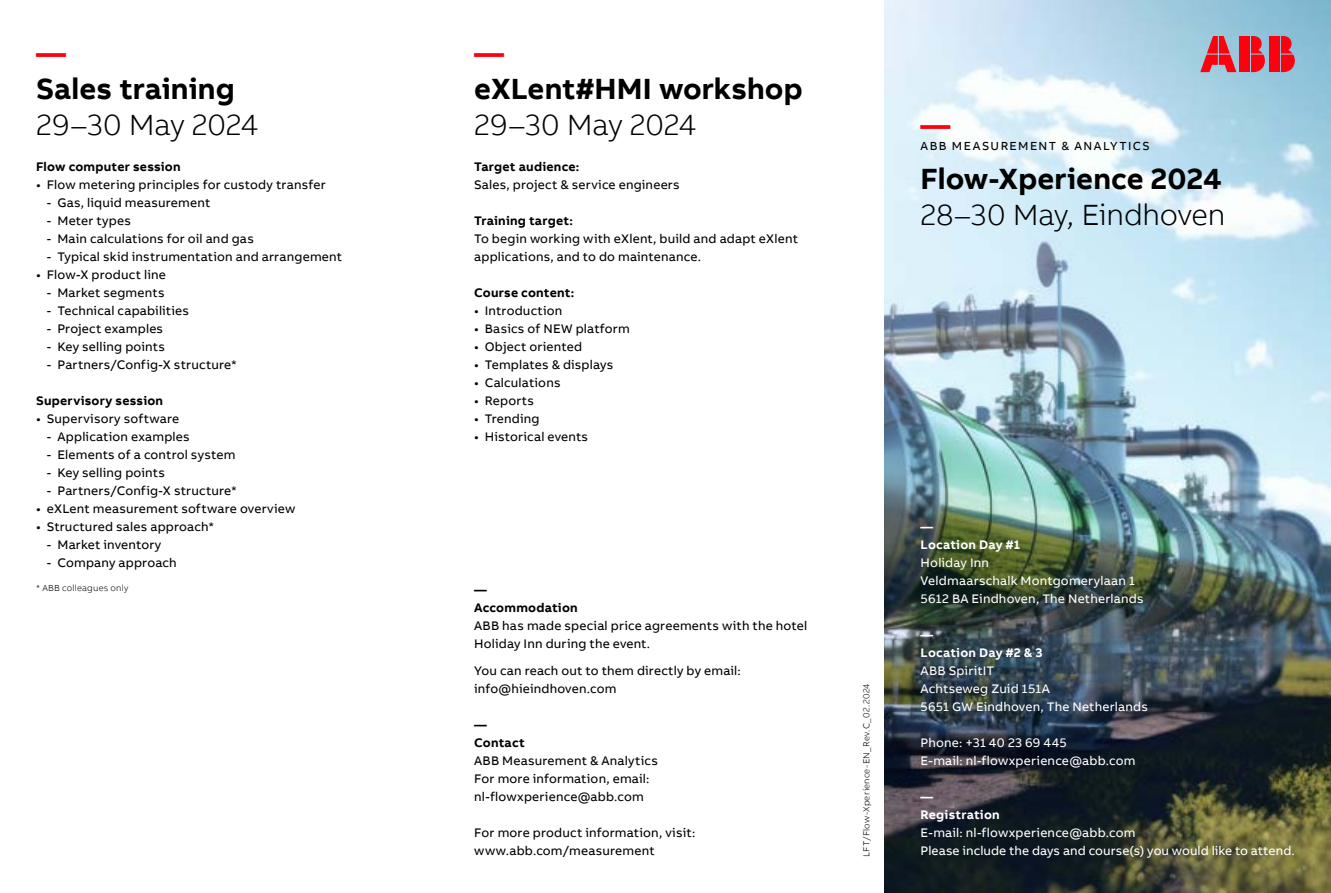
<style>
.page{position:relative;width:1331px;height:893px;background:#fff}
.page>*{position:absolute;margin:0;border:0;box-sizing:border-box;transform-origin:0 0}
.t1{font:700 30px "AB Bvoice";color:#000}
.t2{font:300 30px "AB Bvoice";letter-spacing:-.005em;color:#000}
.t3{font:700 30px "AB Bvoice";color:#ff000f}
.t4{font:12.75px/18px "AB Bvoice";letter-spacing:.015em;color:#000}
.t5{font:12.75px/18px "AB Bvoice";letter-spacing:.015em;color:#fff}
.t6{font:700 12.75px/18px "AB Bvoice";letter-spacing:.02em;color:#000}
.t7{font:700 12.75px/18px "AB Bvoice";letter-spacing:.015em;color:#fff}
.t8{font:12px "AB Bvoice";letter-spacing:.125em;color:#000}
.t9{font:300 9px "AB Bvoice";letter-spacing:.025em;color:#000}
</style>
<div class="page">
<img style="left:884px;top:0;width:447px;height:893px">
<div style="left:1269px;top:36px;width:11px;height:18px;background:#ff000f"></div>
<div style="left:1269px;top:55px;width:11px;height:17px;background:#ff000f"></div>
<svg style="left:1281px;top:36px;width:14px;height:36px"></svg>
<svg style="left:1200px;top:36px;width:36px;height:36px"></svg>
<div style="left:1239px;top:36px;width:11px;height:18px;background:#ff000f"></div>
<div style="left:1239px;top:55px;width:11px;height:17px;background:#ff000f"></div>
<svg style="left:1251px;top:36px;width:14px;height:36px"></svg>
<h1 class="t3" style="left:36px;top:34px;width:31px">—</h1>
<h1 class="t1" style="left:36px;top:70px;width:200px">Sales training</h1>
<h1 class="t2" style="left:36px;top:107px;width:224px">29–30 May 2024</h1>
<p class="t6" style="left:36px;top:158px;width:146px">Flow computer session</p>
<p class="t4" style="left:36px;top:176px;width:291px">• Flow metering principles for custody transfer</p>
<p class="t4" style="left:47px;top:194px;width:165px">- Gas, liquid measurement</p>
<p class="t4" style="left:47px;top:212px;width:86px">- Meter types</p>
<p class="t4" style="left:47px;top:230px;width:209px">- Main calculations for oil and gas</p>
<p class="t4" style="left:47px;top:248px;width:297px">- Typical skid instrumentation and arrangement</p>
<p class="t4" style="left:36px;top:266px;width:131px">• Flow-X product line</p>
<p class="t4" style="left:47px;top:284px;width:119px">- Market segments</p>
<p class="t4" style="left:47px;top:302px;width:144px">- Technical capabilities</p>
<p class="t4" style="left:47px;top:320px;width:118px">- Project examples</p>
<p class="t4" style="left:47px;top:338px;width:120px">- Key selling points</p>
<p class="t4" style="left:47px;top:356px;width:192px">- Partners/Config-X structure*</p>
<p class="t6" style="left:36px;top:392px;width:128px">Supervisory session</p>
<p class="t4" style="left:36px;top:410px;width:145px">• Supervisory software</p>
<p class="t4" style="left:47px;top:428px;width:144px">- Application examples</p>
<p class="t4" style="left:47px;top:446px;width:190px">- Elements of a control system</p>
<p class="t4" style="left:47px;top:464px;width:120px">- Key selling points</p>
<p class="t4" style="left:47px;top:482px;width:192px">- Partners/Config-X structure*</p>
<p class="t4" style="left:36px;top:500px;width:261px">• eXLent measurement software overview</p>
<p class="t4" style="left:36px;top:518px;width:180px">• Structured sales approach*</p>
<p class="t4" style="left:47px;top:536px;width:116px">- Market inventory</p>
<p class="t4" style="left:47px;top:554px;width:132px">- Company approach</p>
<p class="t9" style="left:36px;top:583px;width:94px">* ABB colleagues only</p>
<h1 class="t3" style="left:474px;top:34px;width:31px">—</h1>
<h1 class="t1" style="left:474px;top:70px;width:330px">eXLent#HMI workshop</h1>
<h1 class="t2" style="left:474px;top:107px;width:224px">29–30 May 2024</h1>
<p class="t6" style="left:474px;top:158px;width:107px">Target audience:</p>
<p class="t4" style="left:474px;top:176px;width:207px">Sales, project &amp; service engineers</p>
<p class="t6" style="left:474px;top:212px;width:100px">Training target:</p>
<p class="t4" style="left:474px;top:230px;width:325px">To begin working with eXlent, build and adapt eXlent applications, and to do maintenance.</p>
<p class="t6" style="left:474px;top:284px;width:102px">Course content:</p>
<p class="t4" style="left:474px;top:302px;width:90px">• Introduction</p>
<p class="t4" style="left:474px;top:320px;width:157px">• Basics of NEW platform</p>
<p class="t4" style="left:474px;top:338px;width:109px">• Object oriented</p>
<p class="t4" style="left:474px;top:356px;width:141px">• Templates &amp; displays</p>
<p class="t4" style="left:474px;top:374px;width:88px">• Calculations</p>
<p class="t4" style="left:474px;top:392px;width:61px">• Reports</p>
<p class="t4" style="left:474px;top:410px;width:67px">• Trending</p>
<p class="t4" style="left:474px;top:428px;width:116px">• Historical events</p>
<p class="t6" style="left:474px;top:581px;width:105px">—<br>Accommodation</p>
<p class="t4" style="left:474px;top:617px;width:335px">ABB has made special price agreements with the hotel<br>Holiday Inn during the event.</p>
<p class="t4" style="left:474px;top:662px;width:268px">You can reach out to them directly by email: info@hieindhoven.com</p>
<p class="t6" style="left:474px;top:716px;width:52px">—<br>Contact</p>
<p class="t4" style="left:474px;top:752px;width:185px">ABB Measurement &amp; Analytics<br>For more information, email: nl-flowxperience@abb.com</p>
<p class="t4" style="left:474px;top:824px;width:223px">For more product information, visit: www.abb.com/measurement</p>
<h1 class="t3" style="left:921px;top:106px;width:31px">—</h1>
<p class="t8" style="left:921px;top:138px;width:231px">ABB MEASUREMENT &amp; ANALYTICS</p>
<h1 class="t1" style="left:921px;top:160px;width:303px">Flow-Xperience 2024</h1>
<h1 class="t2" style="left:921px;top:197px;width:306px">28–30 May, Eindhoven</h1>
<p class="t9" style="left:861px;top:857px;width:175px;rotate:-90deg">LFT/Flow-Xperience-EN_Rev.C_02.2024</p>
<p class="t7" style="left:921px;top:518px;width:101px">—<br>Location Day #1</p>
<p class="t5" style="left:921px;top:554px;width:224px">Holiday Inn<br>Veldmaarschalk Montgomerylaan 1<br>5612 BA Eindhoven, The Netherlands</p>
<p class="t7" style="left:921px;top:626px;width:123px">—<br>Location Day #2 &amp; 3</p>
<p class="t5" style="left:921px;top:662px;width:229px">ABB SpiritIT<br>Achtseweg Zuid 151A<br>5651 GW Eindhoven, The Netherlands</p>
<p class="t5" style="left:921px;top:734px;width:216px">Phone: +31 40 23 69 445<br>E-mail: nl-flowxperience@abb.com</p>
<p class="t7" style="left:921px;top:788px;width:81px">—<br>Registration</p>
<p class="t5" style="left:921px;top:824px;width:216px">E-mail: nl-flowxperience@abb.com</p>
<p class="t5" style="left:921px;top:842px;width:376px">Please include the days and course(s) you would like to attend.</p>
</div>
